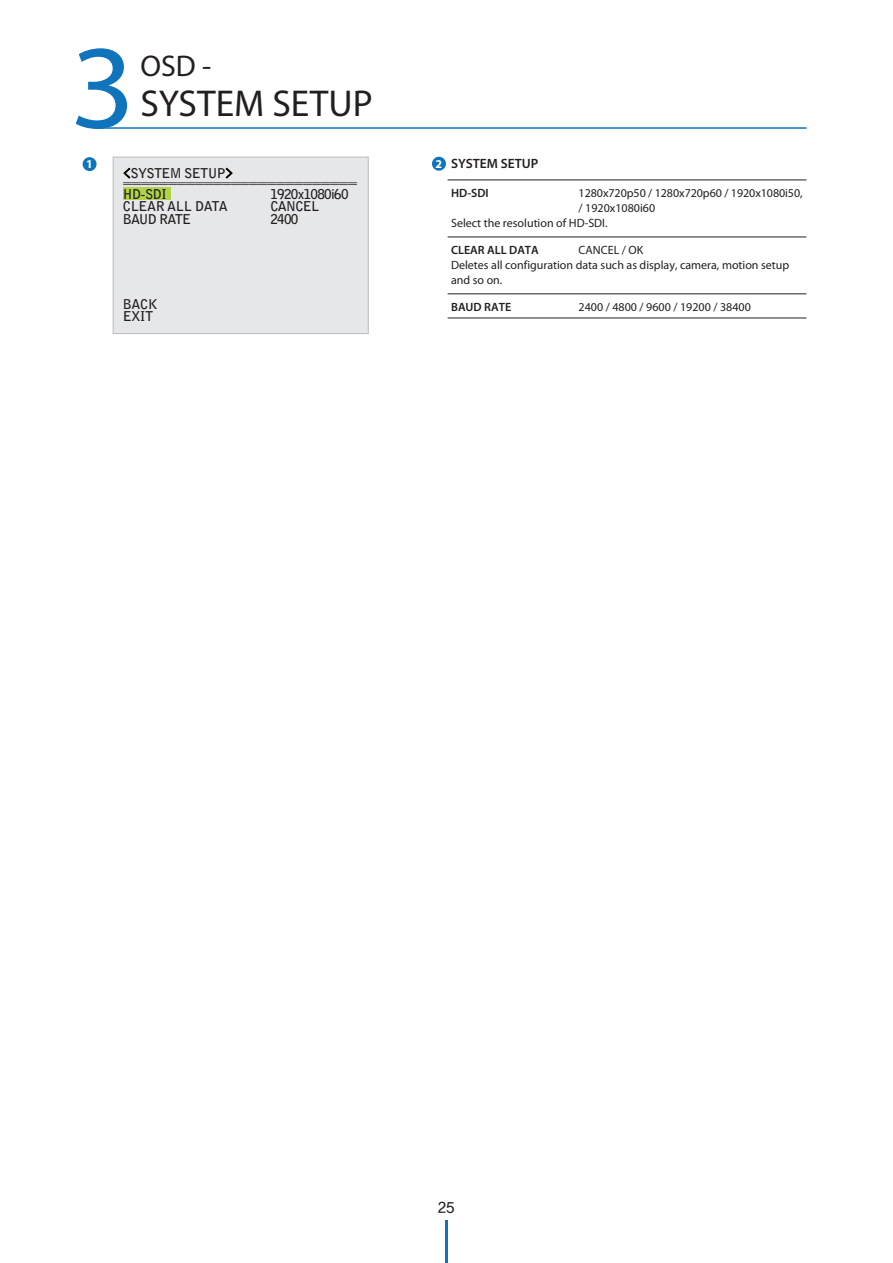
<style>
.page{position:relative;width:893px;height:1263px;background:#fff}
.page>*{position:absolute;margin:0;border:0;box-sizing:border-box;transform-origin:0 0}
.t1{font:120px "Myriad Pro";color:#1074bc;scale:1.05 1}
.t2{font:37.5px "Myriad Pro";color:#231f20}
.t3{font:30px "Myriad Pro";color:#231f20}
.t4{font:15px "YDIYGO330";color:#231f20}
.t5{font:700 13.5px/12.5px "Bell Gothic Std";letter-spacing:-.05em;color:#231f20}
.t6{font:700 13.5px/12.5px "Bell Gothic Std";letter-spacing:-.025em;color:#231f20}
.t7{font:600 13.5px "Myriad Pro";color:#231f20}
.t8{font:12px/15px "Myriad Pro";color:#231f20}
.t9{font:600 12px "Myriad Pro";color:#231f20}
.t10{font:700 12px "Myriad Pro";color:#fff}
.t11{font:700 9px "Bell Gothic Std";color:#231f20}
.s1{font-family:"Letter Gothic Std"}
.s2{font-weight:700;font-size:12px;color:#fff}
</style>
<div class="page">
<hr style="left:445px;top:1220px;width:2px;height:43px;background:#1074bc">
<div style="left:83px;top:157px;width:14px;height:14px;background:#1074bc;border-radius:50%"></div>
<div style="left:113px;top:157px;width:255px;height:177px;background:#e6e7e9;border:1px solid #bcbdc0"></div>
<div style="left:123px;top:187px;width:47px;height:13px;background:#b1d349"></div>
<svg style="left:124px;top:168px;width:6px;height:10px"></svg>
<svg style="left:226px;top:168px;width:6px;height:10px"></svg>
<hr style="left:96px;top:127px;width:710px;height:2px;background:#1074bc">
<hr style="left:448px;top:180px;width:358px;height:1px;background:#231f20">
<hr style="left:448px;top:318px;width:358px;height:1px;background:#231f20">
<hr style="left:448px;top:237px;width:358px;height:1px;background:#231f20">
<hr style="left:448px;top:294px;width:358px;height:1px;background:#231f20">
<div style="left:432px;top:157px;width:14px;height:14px;background:#1074bc;border-radius:50%"></div>
<h1 class="t1" style="left:70px;top:13px;width:63px">3</h1>
<h3 class="t3" style="left:140px;top:48px;width:73px">OSD -</h3>
<h2 class="t2" style="left:140px;top:80px;width:234px">SYSTEM SETUP</h2>
<p class="t10" style="left:86px;top:156px;width:8px">1</p>
<p class="t5" style="left:123px;top:167px;width:112px"><span class="s1">&lt;</span>SYSTEM SETUP<span class="s1">&gt;</span></p>
<p class="t11" style="left:123px;top:177px;width:236px">====================================================</p>
<p class="t6" style="left:123px;top:188px;width:107px">HD-SDI<br>CLEAR ALL DATA<br>BAUD RATE</p>
<p class="t5" style="left:270px;top:188px;width:80px">1920x1080i60<br>CANCEL<br>2400</p>
<p class="t6" style="left:123px;top:298px;width:36px">BACK<br>EXIT</p>
<p class="t7" style="left:436px;top:155px;width:104px"><span class="s2">2</span> SYSTEM SETUP</p>
<p class="t8" style="left:579px;top:186px;width:225px">1280x720p50 / 1280x720p60 / 1920x1080i50, / 1920x1080i60</p>
<p class="t8" style="left:579px;top:243px;width:66px">CANCEL / OK</p>
<p class="t9" style="left:451px;top:186px;width:39px">HD-SDI</p>
<p class="t8" style="left:451px;top:216px;width:158px">Select the resolution of HD-SDI.</p>
<p class="t9" style="left:451px;top:243px;width:89px">CLEAR ALL DATA</p>
<p class="t8" style="left:451px;top:258px;width:340px">Deletes all configuration data such as display, camera, motion setup and so on.</p>
<p class="t9" style="left:451px;top:300px;width:62px">BAUD RATE</p>
<p class="t8" style="left:579px;top:300px;width:174px">2400 / 4800 / 9600 / 19200 / 38400</p>
<p class="t4" style="left:438px;top:1199px;width:18px">25</p>
</div>
